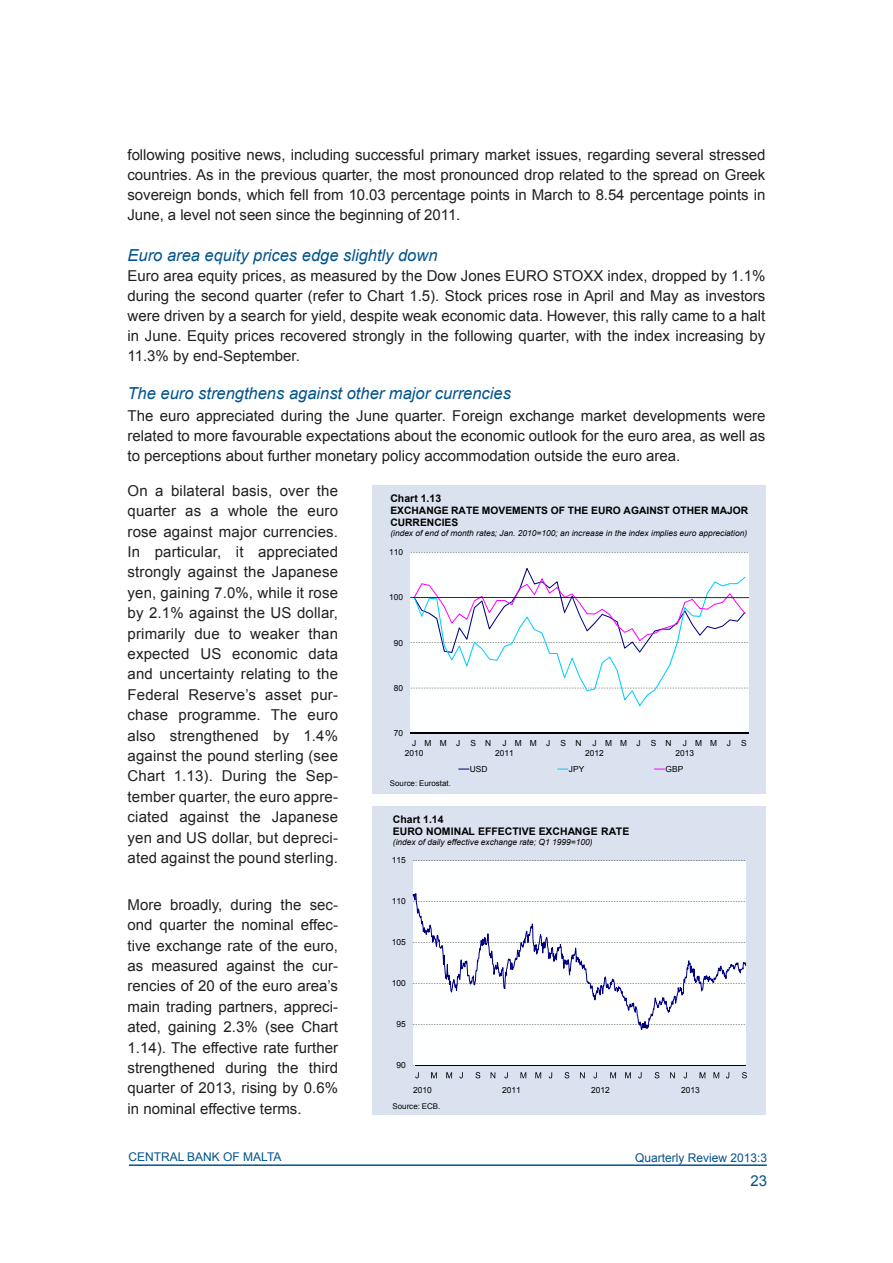
<style>
.page{position:relative;width:893px;height:1263px;background:#fff}
.page>*{position:absolute;margin:0;border:0;box-sizing:border-box;transform-origin:0 0}
.QR_Subhead_Level_2{font:italic 16.5px "Arial";color:#00538d}
.QR_Normal_Text{font:15px/20.4px "Arial";color:#231f20;text-align:justify}
.t1{font:15px "Arial";color:#00538d}
.t2{font:12px "Arial";color:#00538d}
.t3{font:700 10.5px/12.1px "Arial";color:#000}
.t4{font:700 10.2px/11.9px "Arial";color:#000}
.t5{font:italic 8.4px "Arial";color:#000}
.t6{font:8.4px/9.6px "Arial";color:#000;text-align:center}
.t7{font:7.95px "Arial";color:#000}
.t8{font:7.8px "Arial";letter-spacing:.005em;color:#000}
</style>
<div class="page">
<hr style="left:129px;top:1164px;width:638px;height:2px;background:#00538d">
<div style="left:372px;top:486px;width:393px;height:308px;background:#dbe2ef"></div>
<div style="left:410px;top:552px;width:339px;height:181px;background:#feffff"></div>
<svg style="left:410px;top:552px;width:338px;height:136px"></svg>
<hr style="left:410px;top:733px;width:339px;height:1px;background:#000">
<svg style="left:414px;top:568px;width:331px;height:138px"></svg>
<hr style="left:410px;top:597px;width:339px;height:1px;background:#000">
<div style="left:372px;top:806px;width:393px;height:308px;background:#dbe2ef"></div>
<div style="left:413px;top:860px;width:332px;height:206px;background:#feffff"></div>
<svg style="left:413px;top:893px;width:333px;height:137px;background:#f1f2f8"></svg>
<svg style="left:415px;top:1072px;width:4px;height:6px"></svg>
<svg style="left:431px;top:1072px;width:6px;height:6px"></svg>
<svg style="left:446px;top:1072px;width:6px;height:6px"></svg>
<svg style="left:459px;top:1072px;width:4px;height:6px"></svg>
<svg style="left:475px;top:1072px;width:5px;height:6px"></svg>
<svg style="left:491px;top:1072px;width:4px;height:6px"></svg>
<svg style="left:520px;top:1072px;width:6px;height:6px"></svg>
<svg style="left:535px;top:1072px;width:6px;height:6px"></svg>
<svg style="left:565px;top:1072px;width:4px;height:6px"></svg>
<svg style="left:580px;top:1072px;width:5px;height:6px"></svg>
<svg style="left:610px;top:1072px;width:6px;height:6px"></svg>
<svg style="left:625px;top:1072px;width:6px;height:6px"></svg>
<svg style="left:638px;top:1072px;width:4px;height:6px"></svg>
<svg style="left:655px;top:1072px;width:4px;height:6px"></svg>
<svg style="left:670px;top:1072px;width:5px;height:6px"></svg>
<svg style="left:699px;top:1072px;width:6px;height:6px"></svg>
<svg style="left:713px;top:1072px;width:6px;height:6px"></svg>
<svg style="left:742px;top:1072px;width:5px;height:6px"></svg>
<hr style="left:415px;top:1065px;width:331px;height:1px;background:#000">
<p class="QR_Normal_Text" style="left:128px;top:145px;width:639px;line-height:20px">following positive news, including successful primary market issues, regarding several stressed countries. As in the previous quarter, the most pronounced drop related to the spread on Greek sovereign bonds, which fell from 10.03 percentage points in March to 8.54 percentage points in June, a level not seen since the beginning of 2011.</p>
<p class="QR_Subhead_Level_2" style="left:128px;top:245px;width:311px">Euro area equity prices edge slightly down</p>
<p class="QR_Normal_Text" style="left:128px;top:266px;width:639px;line-height:20px">Euro area equity prices, as measured by the Dow Jones EURO STOXX index, dropped by 1.1% during the second quarter (refer to Chart 1.5). Stock prices rose in April and May as investors were driven by a search for yield, despite weak economic data. However, this rally came to a halt in June. Equity prices recovered strongly in the following quarter, with the index increasing by 11.3% by end-September.</p>
<p class="QR_Subhead_Level_2" style="left:128px;top:383px;width:385px">The euro strengthens against other major currencies</p>
<p class="QR_Normal_Text" style="left:128px;top:406px;width:639px">The euro appreciated during the June quarter. Foreign exchange market developments were related to more favourable expectations about the economic outlook for the euro area, as well as to perceptions about further monetary policy accommodation outside the euro area.</p>
<p class="QR_Normal_Text" style="left:128px;top:480px;width:212px">On a bilateral basis, over the quarter as a whole the euro rose against major currencies.<br>In particular, it appreciated strongly against the Japanese yen, gaining 7.0%, while it rose by 2.1% against the US dollar, primarily due to weaker than expected US economic data and uncertainty relating to the Federal Reserve’s asset pur&shy;chase programme. The euro also strengthened by 1.4% against the pound sterling (see Chart 1.13). During the Sep&shy;tember quarter, the euro appre&shy;ciated against the Japanese yen and US dollar, but depreci&shy;ated against the pound sterling.</p>
<p class="QR_Normal_Text" style="left:128px;top:894px;width:212px">More broadly, during the sec&shy;ond quarter the nominal effec&shy;tive exchange rate of the euro, as measured against the cur&shy;rencies of 20 of the euro area’s main trading partners, appreci&shy;ated, gaining 2.3% (see Chart 1.14). The effective rate further strengthened during the third quarter of 2013, rising by 0.6% in nominal effective terms.</p>
<p class="t3" style="left:390px;top:493px;width:52px">Chart 1.13</p>
<p class="t4" style="left:390px;top:505px;width:359px">EXCHANGE RATE MOVEMENTS OF THE EURO AGAINST OTHER MAJOR<br>CURRENCIES</p>
<p class="t5" style="left:390px;top:527px;width:358px">(index of end of month rates; Jan. 2010=100; an increase in the index implies euro appreciation)</p>
<p class="t6" style="left:389px;top:547px;width:15px">110</p>
<p class="t6" style="left:389px;top:593px;width:15px">100</p>
<p class="t6" style="left:394px;top:638px;width:11px">90</p>
<p class="t6" style="left:394px;top:683px;width:11px">80</p>
<p class="t6" style="left:394px;top:728px;width:11px">70</p>
<p class="t6" style="left:405px;top:738px;width:20px">J<br>2010</p>
<p class="t6" style="left:425px;top:738px;width:68px">MMJSN</p>
<p class="t6" style="left:495px;top:738px;width:20px">J<br>2011</p>
<p class="t6" style="left:515px;top:738px;width:68px">MMJSN</p>
<p class="t6" style="left:585px;top:738px;width:20px">J<br>2012</p>
<p class="t6" style="left:605px;top:738px;width:68px">MMJSN</p>
<p class="t6" style="left:675px;top:738px;width:20px">J<br>2013</p>
<p class="t6" style="left:695px;top:738px;width:53px">MMJS</p>
<p class="t6" style="left:470px;top:764px;width:19px">USD</p>
<p class="t6" style="left:569px;top:764px;width:17px">JPY</p>
<p class="t6" style="left:666px;top:764px;width:19px">GBP</p>
<p class="t8" style="left:390px;top:779px;width:62px">Source: Eurostat.</p>
<p class="t3" style="left:393px;top:813px;width:238px">Chart 1.14<br>EURO NOMINAL EFFECTIVE EXCHANGE RATE</p>
<p class="t5" style="left:393px;top:836px;width:201px">(index of daily effective exchange rate; Q1 1999=100)</p>
<p class="t6" style="left:392px;top:856px;width:16px">115</p>
<p class="t6" style="left:392px;top:897px;width:16px">110</p>
<p class="t6" style="left:392px;top:938px;width:16px">105</p>
<p class="t6" style="left:392px;top:979px;width:16px">100</p>
<p class="t6" style="left:396px;top:1020px;width:11px">95</p>
<p class="t6" style="left:396px;top:1061px;width:11px">90</p>
<p class="t6" style="left:413px;top:1085px;width:20px">2010</p>
<p class="t6" style="left:502px;top:1085px;width:20px">2011</p>
<p class="t6" style="left:591px;top:1085px;width:20px">2012</p>
<p class="t6" style="left:681px;top:1085px;width:20px">2013</p>
<p class="t7" style="left:393px;top:1101px;width:49px">Source: ECB.</p>
<p class="t2" style="left:128px;top:1149px;width:155px">CENTRAL BANK OF MALTA</p>
<p class="t2" style="left:635px;top:1150px;width:134px">Quarterly Review 2013:3</p>
<p class="t1" style="left:750px;top:1170px;width:18px">23</p>
</div>
